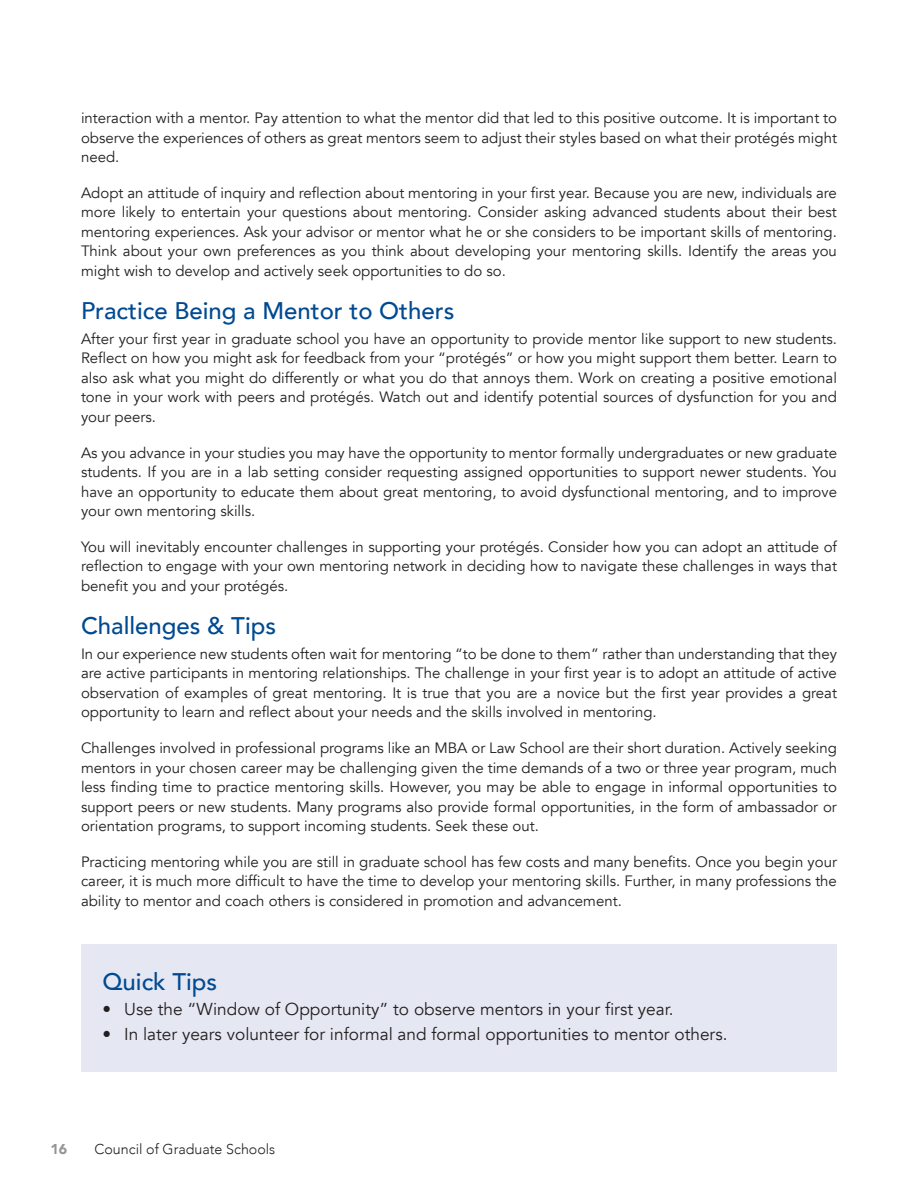
<style>
.page{position:relative;width:918px;height:1188px;background:#fff}
.page>*{position:absolute;margin:0;border:0;box-sizing:border-box;transform-origin:0 0}
.text-subhead_blue{font:500 24px "Avenir";color:#014a91}
.sidebar-heads{font:500 24px "Avenir";color:#014a91}
.sidebar-text_bullets{font:17.25px "Avenir";color:#231f20}
.text-main_sp_after{font:15px/19.5px "Avenir";color:#231f20;text-align:justify}
.t1{font:300 14.25px "Avenir";color:#231f20}
.t2{font:900 14.25px "Avenir";color:#939598}
</style>
<div class="page">
<div style="left:81px;top:944px;width:756px;height:128px;background:#e5e7f2"></div>
<p class="text-main_sp_after" style="left:81px;top:108px;width:758px">interaction with a mentor. Pay attention to what the mentor did that led to this positive outcome. It is important to observe the experiences of others as great mentors seem to adjust their styles based on what their protégés might need.</p>
<p class="text-main_sp_after" style="left:81px;top:183px;width:757px">Adopt an attitude of inquiry and reflection about mentoring in your first year. Because you are new, individuals are more likely to entertain your questions about mentoring. Consider asking advanced students about their best mentoring experiences. Ask your advisor or mentor what he or she considers to be important skills of mentoring.<br>Think about your own preferences as you think about developing your mentoring skills. Identify the areas you might wish to develop and actively seek opportunities to do so.</p>
<p class="text-subhead_blue" style="left:81px;top:290px;width:375px">Practice Being a Mentor to Others</p>
<p class="text-main_sp_after" style="left:81px;top:329px;width:758px">After your first year in graduate school you have an opportunity to provide mentor like support to new students.<br>Reflect on how you might ask for feedback from your “protégés” or how you might support them better. Learn to also ask what you might do differently or what you do that annoys them. Work on creating a positive emotional tone in your work with peers and protégés. Watch out and identify potential sources of dysfunction for you and your peers.</p>
<p class="text-main_sp_after" style="left:81px;top:443px;width:758px">As you advance in your studies you may have the opportunity to mentor formally undergraduates or new graduate students. If you are in a lab setting consider requesting assigned opportunities to support newer students. You have an opportunity to educate them about great mentoring, to avoid dysfunctional mentoring, and to improve your own mentoring skills.</p>
<p class="text-main_sp_after" style="left:81px;top:537px;width:758px">You will inevitably encounter challenges in supporting your protégés. Consider how you can adopt an attitude of reflection to engage with your own mentoring network in deciding how to navigate these challenges in ways that benefit you and your protégés.</p>
<p class="text-subhead_blue" style="left:81px;top:605px;width:197px">Challenges &amp; Tips</p>
<p class="text-main_sp_after" style="left:81px;top:644px;width:758px">In our experience new students often wait for mentoring “to be done to them” rather than understanding that they are active participants in mentoring relationships. The challenge in your first year is to adopt an attitude of active observation of examples of great mentoring. It is true that you are a novice but the first year provides a great opportunity to learn and reflect about your needs and the skills involved in mentoring.</p>
<p class="text-main_sp_after" style="left:81px;top:738px;width:758px">Challenges involved in professional programs like an MBA or Law School are their short duration. Actively seeking mentors in your chosen career may be challenging given the time demands of a two or three year program, much less finding time to practice mentoring skills. However, you may be able to engage in informal opportunities to support peers or new students. Many programs also provide formal opportunities, in the form of ambassador or orientation programs, to support incoming students. Seek these out.</p>
<p class="text-main_sp_after" style="left:81px;top:852px;width:758px">Practicing mentoring while you are still in graduate school has few costs and many benefits. Once you begin your career, it is much more difficult to have the time to develop your mentoring skills. Further, in many professions the ability to mentor and coach others is considered in promotion and advancement.</p>
<p class="sidebar-heads" style="left:103px;top:961px;width:116px">Quick Tips</p>
<p class="sidebar-text_bullets" style="left:103px;top:999px;width:573px">• Use the “Window of Opportunity” to observe mentors in your first year.</p>
<p class="sidebar-text_bullets" style="left:103px;top:1024px;width:626px">• In later years volunteer for informal and formal opportunities to mentor others.</p>
<p class="t2" style="left:50px;top:1136px;width:18px">16</p>
<p class="t1" style="left:94px;top:1141px;width:182px">Council of Graduate Schools</p>
</div>
